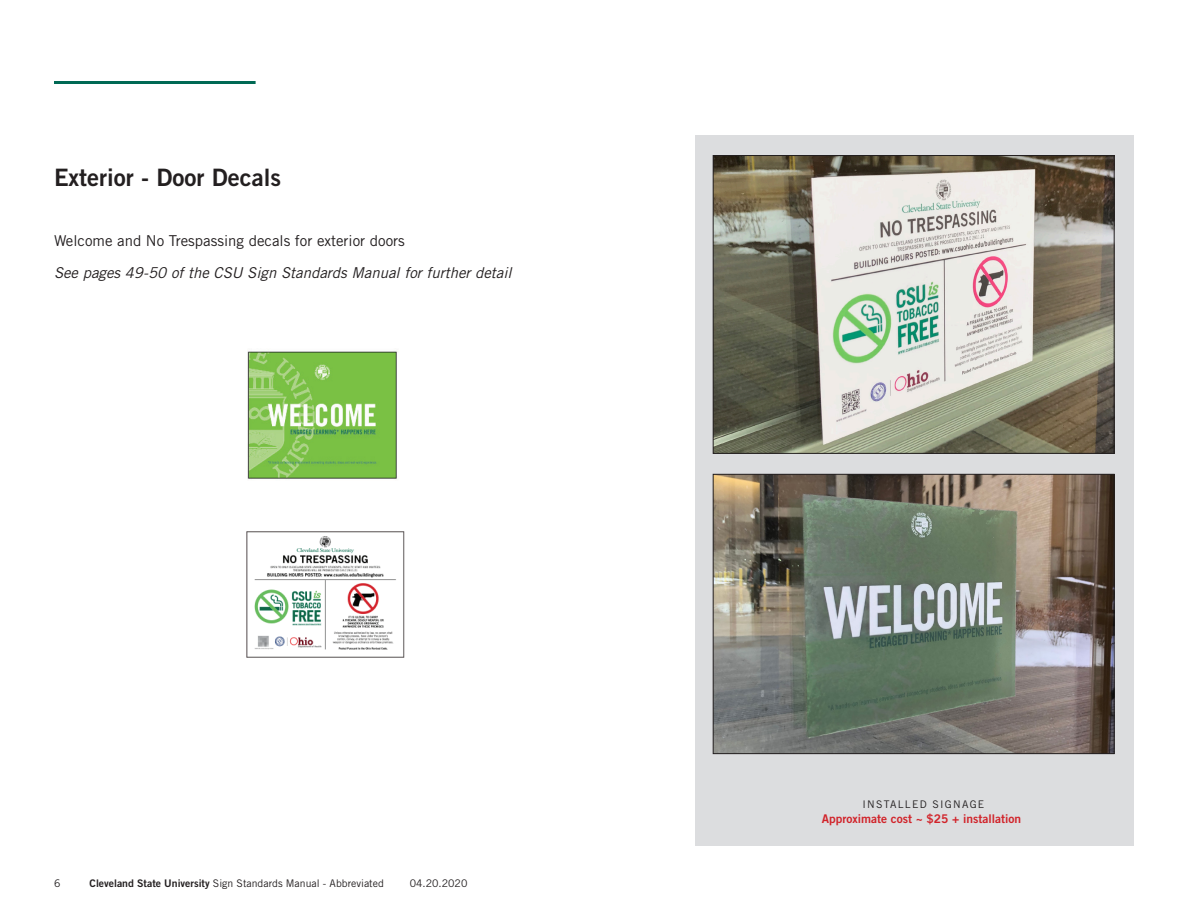
<style>
.page{position:relative;width:1188px;height:918px;background:#fff}
.page>*{position:absolute;margin:0;border:0;box-sizing:border-box;transform-origin:0 0}
.Heading_1{font:24px "Trade Gothic LT Std Bd 2";color:#231f20}
.Paragraph_-_Intro{font:italic 15px "Trade Gothic LT Std";color:#231f20}
.Paragraph_-_Intro-2{font:15px "Trade Gothic LT Std";color:#231f20}
.Paragraph_-_Intro-3{font:12px "Trade Gothic LT Std Bd 2";color:#d1232a}
.Paragraph_-_Intro-4{font:10.5px "Trade Gothic LT Std";color:#231f20}
.Paragraph_-_Intro-5{font:10.5px "Trade Gothic LT Std";letter-spacing:.12em;color:#231f20}
.s1{font-family:"Trade Gothic LT Std Bd 2"}
</style>
<div class="page">
<hr style="left:54px;top:81px;width:202px;height:3px;background:#006954">
<div style="left:695px;top:135px;width:438px;height:711px;background:#dcdddf"></div>
<img style="left:715px;top:476px;width:398px;height:276px">
<div style="left:713px;top:474px;width:402px;height:280px;border:1px solid #231f20"></div>
<img style="left:715px;top:157px;width:398px;height:295px">
<div style="left:713px;top:155px;width:402px;height:299px;border:1px solid #231f20"></div>
<img style="left:247px;top:351px;width:150px;height:128px">
<img style="left:246px;top:531px;width:159px;height:127px">
<p class="Heading_1" style="left:54px;top:162px;width:229px">Exterior - Door Decals</p>
<p class="Paragraph_-_Intro-2" style="left:54px;top:232px;width:352px">Welcome and No Trespassing decals for exterior doors</p>
<p class="Paragraph_-_Intro" style="left:54px;top:263px;width:459px">See pages 49-50 of the CSU Sign Standards Manual for further detail</p>
<p class="Paragraph_-_Intro-4" style="left:54px;top:877px;width:8px">6</p>
<p class="Paragraph_-_Intro-4" style="left:90px;top:877px;width:296px"><span class="s1">Cleveland State University</span> Sign Standards Manual - Abbreviated</p>
<p class="Paragraph_-_Intro-4" style="left:410px;top:877px;width:59px">04.20.2020</p>
<p class="Paragraph_-_Intro-5" style="left:862px;top:798px;width:123px">INSTALLED SIGNAGE</p>
<p class="Paragraph_-_Intro-3" style="left:822px;top:811px;width:201px">Approximate cost ~ $25 + installation</p>
</div>
